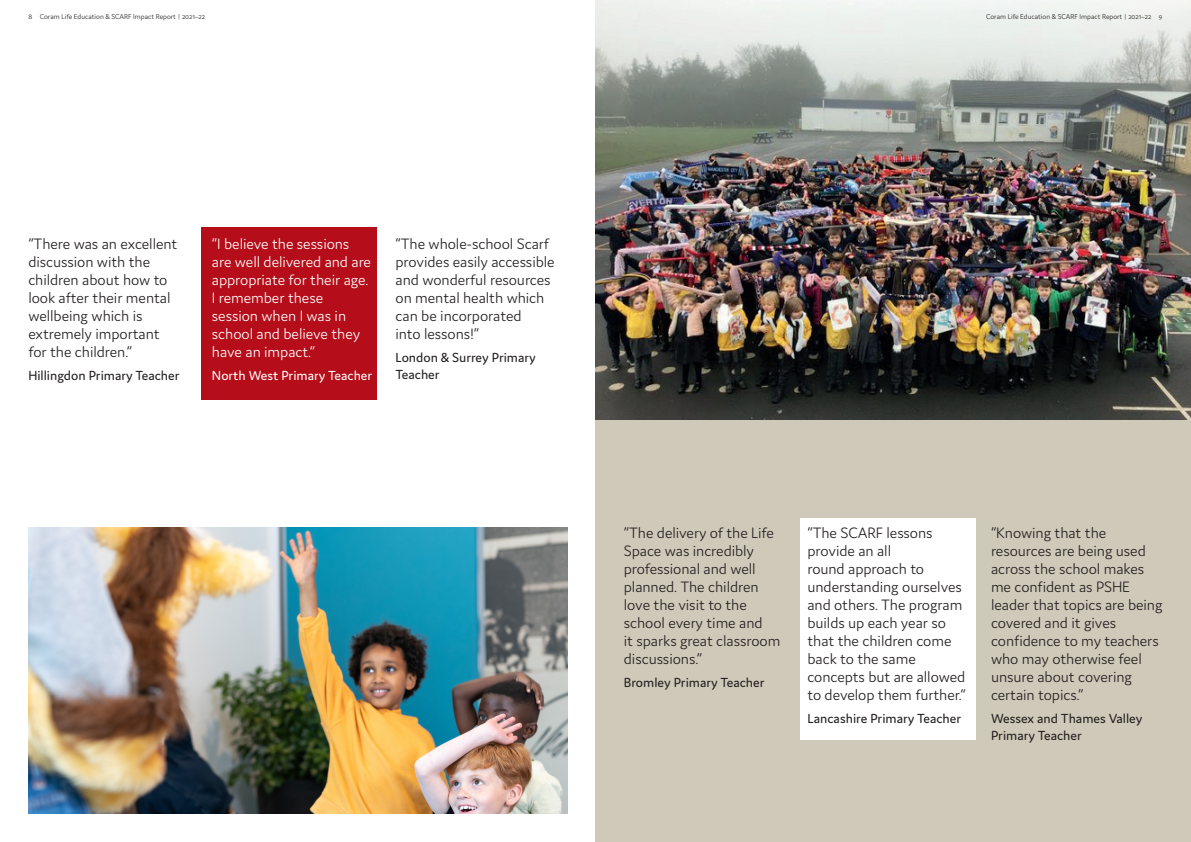
<style>
.page{position:relative;width:1191px;height:842px;background:#fff}
.page>*{position:absolute;margin:0;border:0;box-sizing:border-box;transform-origin:0 0}
.quote{font:300 16px/18px "Domus";letter-spacing:-.005em;color:#231f20}
.quote-2{font:300 16px/18px "Domus";letter-spacing:-.005em;color:#fff}
.Body_text{font:14px/17px "Domus";color:#231f20}
.Body_text-2{font:14px "Domus";color:#fff}
._7_75_10{font:300 7.5px "Domus";color:#231f20}
</style>
<div class="page">
<div style="left:595px;top:0;width:596px;height:842px;background:#cec9b8"></div>
<div style="left:201px;top:227px;width:176px;height:173px;background:#b50e1a"></div>
<div style="left:799px;top:519px;width:176px;height:221px;background:#fff"></div>
<img style="left:595px;top:0;width:596px;height:420px">
<img style="left:28px;top:527px;width:539px;height:287px">
<p class="_7_75_10" style="left:28px;top:13px;width:178px">8 Coram Life Education &amp; SCARF Impact Report | 2021–22</p>
<p class="_7_75_10" style="left:986px;top:13px;width:178px">Coram Life Education &amp; SCARF Impact Report | 2021–22 9</p>
<p class="quote" style="left:28px;top:235px;width:150px">“There was an excellent discussion with the children about how to look after their mental wellbeing which is extremely important for the children.”</p>
<p class="Body_text" style="left:28px;top:366px;width:153px">Hillingdon Primary Teacher</p>
<p class="quote-2" style="left:212px;top:235px;width:161px">“I believe the sessions are well delivered and are appropriate for their age.<br>I remember these session when I was in school and believe they have an impact.”</p>
<p class="Body_text-2" style="left:212px;top:367px;width:162px">North West Primary Teacher</p>
<p class="quote" style="left:395px;top:235px;width:161px">“The whole-school Scarf provides easily accessible and wonderful resources on mental health which can be incorporated<br>into lessons!”</p>
<p class="Body_text" style="left:395px;top:348px;width:142px">London &amp; Surrey Primary<br>Teacher</p>
<p class="quote" style="left:624px;top:524px;width:158px">“The delivery of the Life<br>Space was incredibly professional and well planned. The children love the visit to the school every time and<br>it sparks great classroom discussions.”</p>
<p class="Body_text" style="left:624px;top:674px;width:142px">Bromley Primary Teacher</p>
<p class="quote" style="left:807px;top:524px;width:160px">“The SCARF lessons provide an all<br>round approach to understanding ourselves and others. The program builds up each year so that the children come back to the same concepts but are allowed to develop them further.“</p>
<p class="Body_text" style="left:807px;top:710px;width:155px">Lancashire Primary Teacher</p>
<p class="quote" style="left:991px;top:524px;width:173px">“Knowing that the resources are being used across the school makes me confident as PSHE leader that topics are being covered and it gives confidence to my teachers who may otherwise feel unsure about covering certain topics.”</p>
<p class="Body_text" style="left:991px;top:710px;width:153px">Wessex and Thames Valley<br>Primary Teacher</p>
</div>
